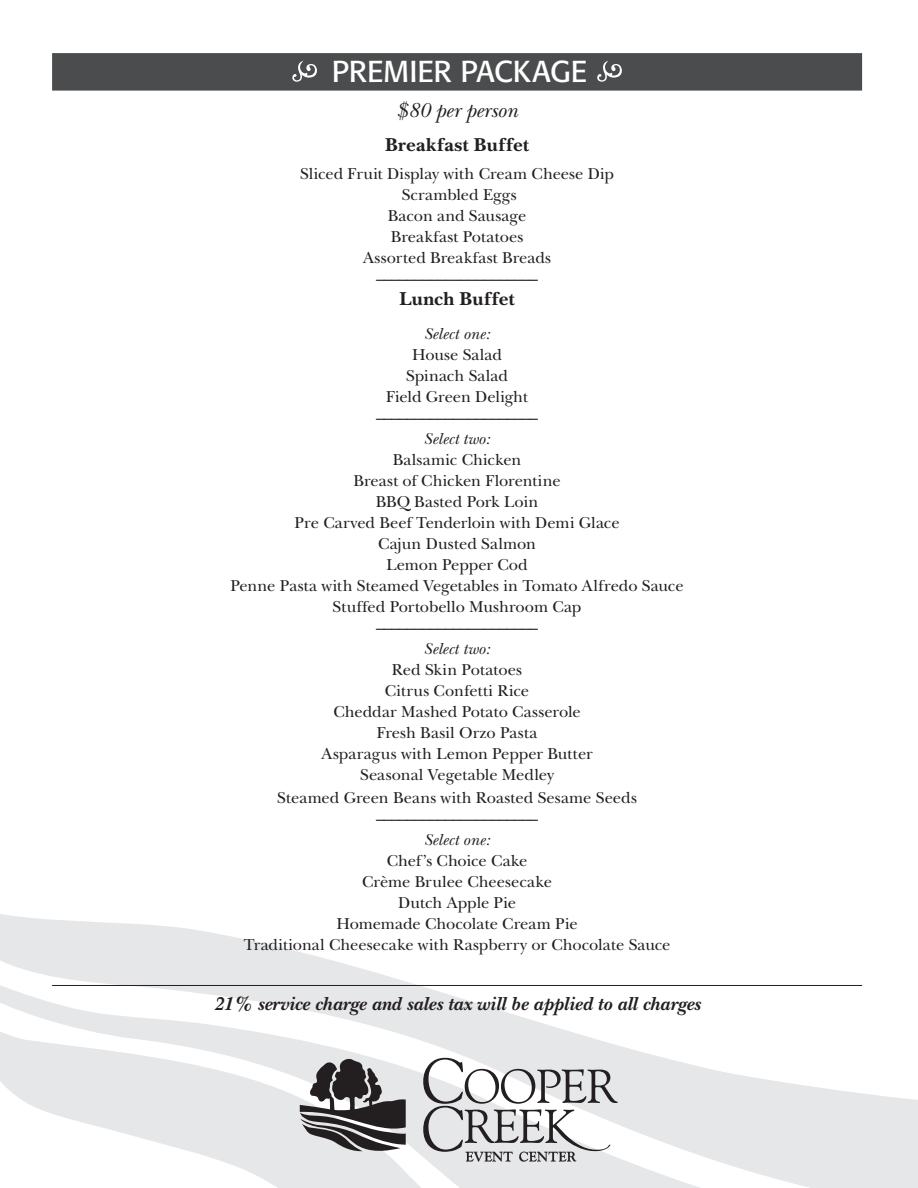
<style>
.page{position:relative;width:918px;height:1188px;background:#fff}
.page>*{position:absolute;margin:0;border:0;box-sizing:border-box;transform-origin:0 0}
.t1{font:30px "Formata";letter-spacing:-.005em;color:#fff}
.t2{font:italic 21px "New Baskerville";color:#231f20}
.t3{font:italic 700 19.5px "New Baskerville";color:#231f20}
.t4{font:700 19.5px "New Baskerville";letter-spacing:.01em;color:#231f20}
.t5{font:16.5px/21px "New Baskerville";color:#231f20;text-align:center}
.t6{font:italic 16.5px "New Baskerville";letter-spacing:.005em;color:#231f20}
.s1{font-family:"Damask Dings 1";font-size:54px}
</style>
<div class="page">
<svg style="left:0;top:914px;width:294px;height:37px;fill:#e6e7e9"></svg>
<svg style="left:0;top:951px;width:918px;height:237px"></svg>
<svg style="left:0;top:1001px;width:562px;height:187px;fill:#e6e7e9"></svg>
<svg style="left:300px;top:1058px;width:106px;height:93px;background:#7f7d7f"></svg>
<svg style="left:423px;top:1058px;width:195px;height:104px"></svg>
<div style="left:52px;top:53px;width:810px;height:38px;background:#4b4c4d"></div>
<hr style="left:52px;top:985px;width:810px;height:1px;background:#231f20">
<h1 class="t1" style="left:291px;top:53px;width:334px"><span class="s1">T</span> PREMIER PACKAGE <span class="s1">T</span></h1>
<p class="t2" style="left:396px;top:98px;width:123px">$80 per person</p>
<p class="t4" style="left:385px;top:133px;width:145px">Breakfast Buffet</p>
<p class="t5" style="left:300px;top:163px;width:315px">Sliced Fruit Display with Cream Cheese Dip<br>Scrambled Eggs<br>Bacon and Sausage<br>Breakfast Potatoes<br>Assorted Breakfast Breads –––––––––––––––––––––</p>
<p class="t4" style="left:399px;top:287px;width:117px">Lunch Buffet</p>
<p class="t6" style="left:424px;top:324px;width:68px">Select one:</p>
<p class="t5" style="left:376px;top:345px;width:164px">House Salad<br>Spinach Salad<br>Field Green Delight –––––––––––––––––––––</p>
<p class="t6" style="left:424px;top:429px;width:68px">Select two:</p>
<p class="t5" style="left:231px;top:450px;width:455px">Balsamic Chicken<br>Breast of Chicken Florentine<br>BBQ Basted Pork Loin<br>Pre Carved Beef Tenderloin with Demi Glace<br>Cajun Dusted Salmon<br>Lemon Pepper Cod<br>Penne Pasta with Steamed Vegetables in Tomato Alfredo Sauce<br>Stuffed Portobello Mushroom Cap<br>–––––––––––––––––––––</p>
<p class="t6" style="left:424px;top:639px;width:68px">Select two:</p>
<p class="t5" style="left:322px;top:660px;width:273px">Red Skin Potatoes<br>Citrus Confetti Rice<br>Cheddar Mashed Potato Casserole<br>Fresh Basil Orzo Pasta<br>Asparagus with Lemon Pepper Butter<br>Seasonal Vegetable Medley</p>
<p class="t5" style="left:277px;top:787px;width:361px">Steamed Green Beans with Roasted Sesame Seeds –––––––––––––––––––––</p>
<p class="t6" style="left:424px;top:830px;width:68px">Select one:</p>
<p class="t5" style="left:244px;top:850px;width:428px">Chef’s Choice Cake<br>Crème Brulee Cheesecake<br>Dutch Apple Pie<br>Homemade Chocolate Cream Pie<br>Traditional Cheesecake with Raspberry or Chocolate Sauce</p>
<p class="t3" style="left:214px;top:992px;width:488px">21% service charge and sales tax will be applied to all charges</p>
</div>
